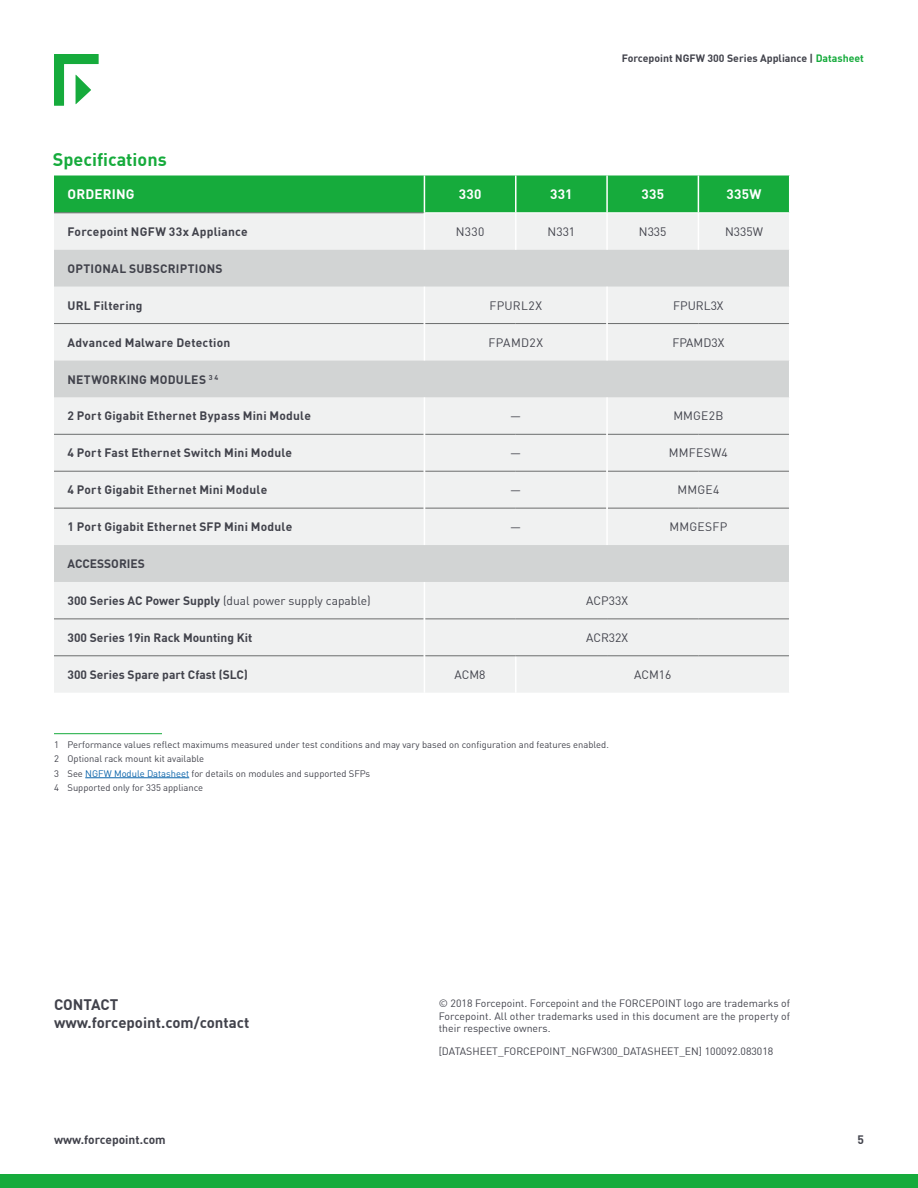
<style>
.page{position:relative;width:918px;height:1188px;background:#fff}
.page>*{position:absolute;margin:0;border:0;box-sizing:border-box;transform-origin:0 0}
.t1{font:700 18px "DIN Offc Pro";color:#16ab3c}
.t2{font:700 15px/18px "DIN Offc Pro";color:#41424b}
.t3{font:700 13.5px "DIN Offc Pro";letter-spacing:.02em;color:#fff}
.t4{font:700 12px "DIN Offc Pro";letter-spacing:.015em;color:#41424b}
.t5{font:12px "DIN Offc Pro";color:#41424b}
.t6{font:12px "DIN Offc Pro";letter-spacing:.02em;color:#41424b}
.t7{font:12px "DIN Offc Pro";letter-spacing:.03em;color:#41424b}
.t8{font:12px "DIN Offc Pro";letter-spacing:.025em;color:#41424b}
.t9{font:10.5px/12.6px "DIN Offc Pro";color:#41424b;text-align:justify}
.t10{font:700 10.5px "DIN Offc Pro";color:#41424b}
.t11{font:9.3px/14.2px "DIN Offc Pro";color:#41424b}
.s1{color:#16ab3c}
.s2{font-weight:700}
.s3{color:#0a64aa}
</style>
<div class="page">
<div style="left:0;top:1174px;width:918px;height:14px;background:#16ab3c"></div>
<svg style="left:54px;top:54px;width:45px;height:52px"></svg>
<hr style="left:85px;top:778px;width:104px;height:1px;background:#0a64aa">
<hr style="left:54px;top:733px;width:108px;height:1px;background:#16ab3c">
<div style="left:54px;top:176px;width:735px;height:37px;background:#16ab3c"></div>
<div style="left:54px;top:214px;width:735px;height:479px;background:#f0f1f1"></div>
<svg style="left:54px;top:250px;width:735px;height:332px;fill:#f0f1f1"></svg>
<hr style="left:54px;top:323px;width:370px;height:1px;background:#6b6d6d">
<hr style="left:425px;top:323px;width:91px;height:1px;background:#6b6d6d">
<hr style="left:516px;top:323px;width:90px;height:1px;background:#6b6d6d">
<hr style="left:608px;top:323px;width:90px;height:1px;background:#6b6d6d">
<hr style="left:698px;top:323px;width:91px;height:1px;background:#6b6d6d">
<hr style="left:515px;top:213px;width:2px;height:37px;background:#fff">
<hr style="left:606px;top:213px;width:2px;height:37px;background:#fff">
<hr style="left:698px;top:213px;width:1px;height:37px;background:#fff">
<hr style="left:606px;top:287px;width:2px;height:37px;background:#fff">
<hr style="left:606px;top:324px;width:2px;height:36px;background:#fff">
<hr style="left:515px;top:656px;width:2px;height:37px;background:#fff">
<hr style="left:54px;top:434px;width:370px;height:1px;background:#6b6d6d">
<hr style="left:425px;top:434px;width:91px;height:1px;background:#6b6d6d">
<hr style="left:516px;top:434px;width:90px;height:1px;background:#6b6d6d">
<hr style="left:608px;top:434px;width:90px;height:1px;background:#6b6d6d">
<hr style="left:698px;top:434px;width:91px;height:1px;background:#6b6d6d">
<hr style="left:54px;top:471px;width:370px;height:1px;background:#6b6d6d">
<hr style="left:425px;top:471px;width:91px;height:1px;background:#6b6d6d">
<hr style="left:516px;top:471px;width:90px;height:1px;background:#6b6d6d">
<hr style="left:608px;top:471px;width:90px;height:1px;background:#6b6d6d">
<hr style="left:698px;top:471px;width:91px;height:1px;background:#6b6d6d">
<hr style="left:54px;top:508px;width:370px;height:1px;background:#6b6d6d">
<hr style="left:425px;top:508px;width:91px;height:1px;background:#6b6d6d">
<hr style="left:516px;top:508px;width:90px;height:1px;background:#6b6d6d">
<hr style="left:608px;top:508px;width:90px;height:1px;background:#6b6d6d">
<hr style="left:698px;top:508px;width:91px;height:1px;background:#6b6d6d">
<hr style="left:54px;top:619px;width:370px;height:1px;background:#6b6d6d">
<hr style="left:425px;top:619px;width:91px;height:1px;background:#6b6d6d">
<hr style="left:516px;top:619px;width:91px;height:1px;background:#6b6d6d">
<hr style="left:607px;top:619px;width:91px;height:1px;background:#6b6d6d">
<hr style="left:698px;top:619px;width:91px;height:1px;background:#6b6d6d">
<hr style="left:54px;top:656px;width:370px;height:1px;background:#6b6d6d">
<hr style="left:425px;top:656px;width:91px;height:1px;background:#6b6d6d">
<hr style="left:516px;top:656px;width:91px;height:1px;background:#6b6d6d">
<hr style="left:607px;top:656px;width:91px;height:1px;background:#6b6d6d">
<hr style="left:698px;top:656px;width:91px;height:1px;background:#6b6d6d">
<hr style="left:424px;top:175px;width:1px;height:38px;background:#fff">
<hr style="left:515px;top:175px;width:2px;height:38px;background:#fff">
<hr style="left:606px;top:175px;width:2px;height:38px;background:#fff">
<hr style="left:698px;top:175px;width:1px;height:38px;background:#fff">
<hr style="left:54px;top:213px;width:370px;height:1px;background:#6b6d6d">
<hr style="left:424px;top:213px;width:1px;height:37px;background:#fff">
<hr style="left:424px;top:287px;width:1px;height:37px;background:#fff">
<hr style="left:424px;top:324px;width:1px;height:36px;background:#fff">
<hr style="left:424px;top:397px;width:1px;height:37px;background:#fff">
<hr style="left:606px;top:397px;width:2px;height:37px;background:#fff">
<hr style="left:424px;top:434px;width:1px;height:37px;background:#fff">
<hr style="left:606px;top:434px;width:2px;height:37px;background:#fff">
<hr style="left:424px;top:471px;width:1px;height:37px;background:#fff">
<hr style="left:606px;top:471px;width:2px;height:37px;background:#fff">
<hr style="left:424px;top:508px;width:1px;height:37px;background:#fff">
<hr style="left:606px;top:508px;width:2px;height:37px;background:#fff">
<hr style="left:424px;top:582px;width:1px;height:37px;background:#fff">
<hr style="left:424px;top:619px;width:1px;height:37px;background:#fff">
<hr style="left:424px;top:656px;width:1px;height:37px;background:#fff">
<h1 class="t1" style="left:53px;top:145px;width:115px">Specifications</h1>
<p class="t10" style="left:622px;top:50px;width:244px">Forcepoint NGFW 300 Series Appliance | <span class="s1">Datasheet</span></p>
<p class="t3" style="left:68px;top:184px;width:69px">ORDERING</p>
<p class="t3" style="left:459px;top:184px;width:24px">330</p>
<p class="t3" style="left:550px;top:184px;width:24px">331</p>
<p class="t3" style="left:641px;top:184px;width:24px">335</p>
<p class="t3" style="left:727px;top:184px;width:37px">335W</p>
<p class="t4" style="left:68px;top:222px;width:182px">Forcepoint NGFW 33x Appliance</p>
<p class="t5" style="left:456px;top:222px;width:30px">N330</p>
<p class="t5" style="left:548px;top:222px;width:29px">N331</p>
<p class="t5" style="left:639px;top:222px;width:29px">N335</p>
<p class="t5" style="left:725px;top:222px;width:39px">N335W</p>
<p class="t4" style="left:68px;top:259px;width:157px">OPTIONAL SUBSCRIPTIONS</p>
<p class="t4" style="left:68px;top:296px;width:77px">URL Filtering</p>
<p class="t7" style="left:489px;top:296px;width:54px">FPURL2X</p>
<p class="t5" style="left:673px;top:296px;width:52px">FPURL3X</p>
<p class="t4" style="left:67px;top:333px;width:164px">Advanced Malware Detection</p>
<p class="t8" style="left:489px;top:333px;width:56px">FPAMD2X</p>
<p class="t5" style="left:672px;top:333px;width:53px">FPAMD3X</p>
<p class="t4" style="left:67px;top:370px;width:152px">NETWORKING MODULES <sup>3</sup> <sup>4</sup></p>
<p class="t4" style="left:68px;top:407px;width:245px">2 Port Gigabit Ethernet Bypass Mini Module</p>
<p class="t5" style="left:510px;top:407px;width:12px">—</p>
<p class="t5" style="left:673px;top:407px;width:52px">MMGE2B</p>
<p class="t4" style="left:67px;top:444px;width:226px">4 Port Fast Ethernet Switch Mini Module</p>
<p class="t5" style="left:510px;top:444px;width:12px">—</p>
<p class="t6" style="left:669px;top:444px;width:60px">MMFESW4</p>
<p class="t4" style="left:67px;top:481px;width:201px">4 Port Gigabit Ethernet Mini Module</p>
<p class="t5" style="left:510px;top:481px;width:12px">—</p>
<p class="t5" style="left:678px;top:481px;width:43px">MMGE4</p>
<p class="t4" style="left:67px;top:517px;width:226px">1 Port Gigabit Ethernet SFP Mini Module</p>
<p class="t5" style="left:510px;top:518px;width:12px">—</p>
<p class="t6" style="left:670px;top:518px;width:59px">MMGESFP</p>
<p class="t4" style="left:67px;top:554px;width:79px">ACCESSORIES</p>
<p class="t5" style="left:67px;top:591px;width:305px"><span class="s2">300 Series AC Power Supply</span> (dual power supply capable)</p>
<p class="t5" style="left:586px;top:591px;width:43px">ACP33X</p>
<p class="t4" style="left:68px;top:628px;width:186px">300 Series 19in Rack Mounting Kit</p>
<p class="t5" style="left:586px;top:628px;width:43px">ACR32X</p>
<p class="t4" style="left:68px;top:665px;width:182px">300 Series Spare part Cfast (SLC)</p>
<p class="t5" style="left:455px;top:665px;width:32px">ACM8</p>
<p class="t5" style="left:634px;top:665px;width:39px">ACM16</p>
<p class="t11" style="left:54px;top:737px;width:556px">1 Performance values reflect maximums measured under test conditions and may vary based on configuration and features enabled.<br>2 Optional rack mount kit available<br>3 See <span class="s3">NGFW Module Datasheet</span> for details on modules and supported SFPs<br>4 Supported only for 335 appliance</p>
<p class="t2" style="left:54px;top:995px;width:197px">CONTACT www.forcepoint.com/contact</p>
<p class="t9" style="left:439px;top:996px;width:353px">© 2018 Forcepoint. Forcepoint and the FORCEPOINT logo are trademarks of Forcepoint. All other trademarks used in this document are the property of their respective owners.</p>
<p class="t9" style="left:439px;top:1044px;width:336px">[DATASHEET_FORCEPOINT_NGFW300_DATASHEET_EN] 100092.083018</p>
<p class="t4" style="left:54px;top:1131px;width:113px">www.forcepoint.com</p>
<p class="t4" style="left:857px;top:1130px;width:8px">5</p>
</div>
